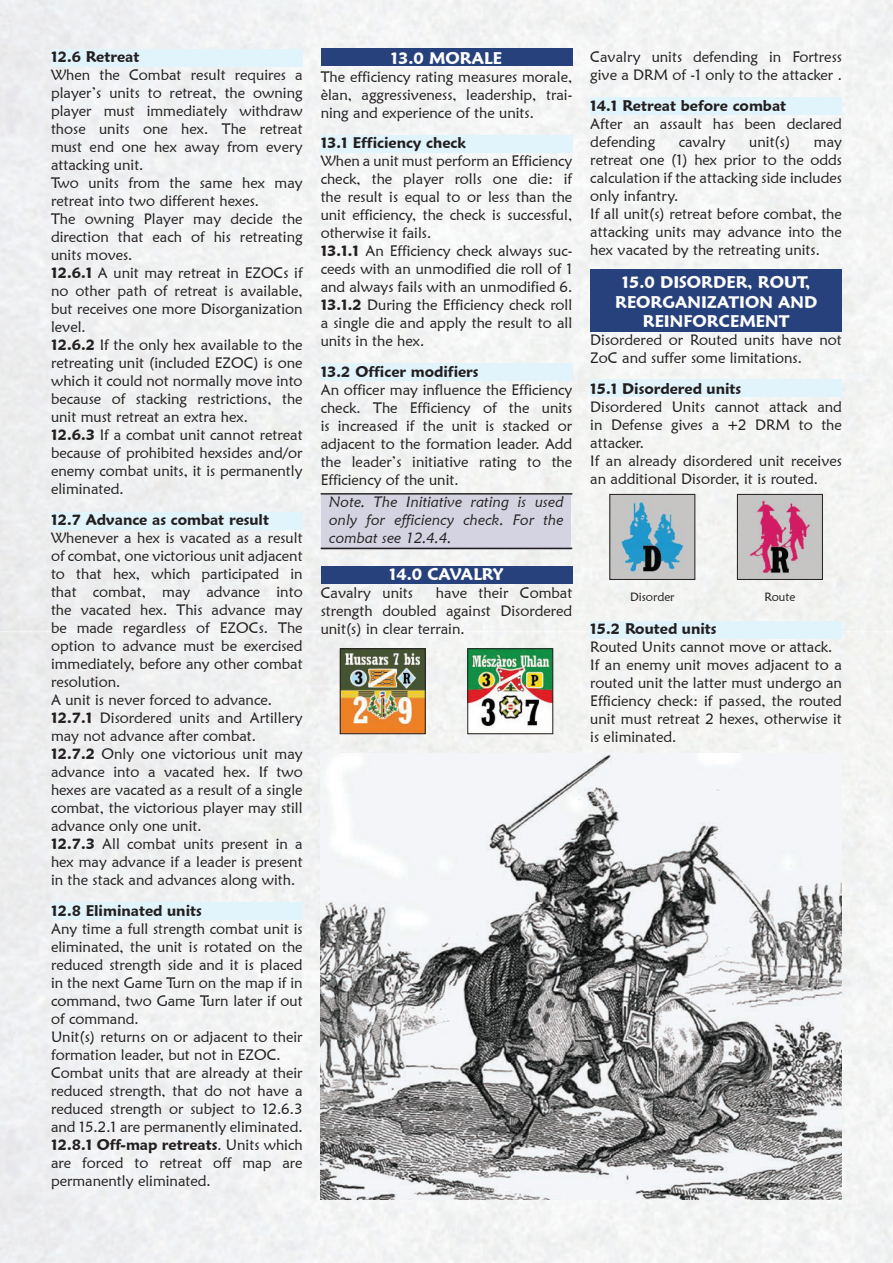
<style>
.page{position:relative;width:893px;height:1263px;background:#f1f3f2}
.page>*{position:absolute;margin:0;border:0;box-sizing:border-box;transform-origin:0 0}
.t1{font:600 16.5px/19.8px "Maiandra GD";color:#fff;text-align:center}
.t2{font:600 16.5px "Maiandra GD";letter-spacing:-.02em;color:#fff}
.t3{font:15px/18px "Maiandra GD";color:#231f20}
.t4{font:600 15px "Maiandra GD";color:#231f20}
.t5{font:italic 15px/18px "Maiandra GD";color:#231f20;text-align:justify}
.t6{font:12px "Maiandra GD";color:#231f20}
.s1{font-weight:600}
</style>
<div class="page">
<div style="left:590px;top:98px;width:252px;height:17px;background:#e1f4fc"></div>
<div style="left:51px;top:512px;width:252px;height:17px;background:#e1f4fc"></div>
<div style="left:590px;top:621px;width:252px;height:17px;background:#e1f4fc"></div>
<div style="left:590px;top:379px;width:252px;height:17px;background:#e1f4fc"></div>
<div style="left:590px;top:269px;width:252px;height:63px;background:#27417c"></div>
<div style="left:321px;top:567px;width:251px;height:17px;background:#27417c"></div>
<div style="left:322px;top:495px;width:249px;height:55px;background:#d4d3e1"></div>
<div style="left:321px;top:364px;width:251px;height:17px;background:#e1f4fc"></div>
<div style="left:321px;top:135px;width:251px;height:17px;background:#e1f4fc"></div>
<div style="left:321px;top:48px;width:251px;height:17px;background:#27417c"></div>
<div style="left:51px;top:902px;width:252px;height:17px;background:#e1f4fc"></div>
<div style="left:51px;top:50px;width:252px;height:17px;background:#e1f4fc"></div>
<hr style="left:321px;top:493px;width:251px;height:2px;background:#231f20">
<hr style="left:321px;top:548px;width:251px;height:1px;background:#231f20">
<img style="left:342px;top:650px;width:82px;height:82px">
<div style="left:340px;top:648px;width:86px;height:86px;border:1px solid #231f20"></div>
<img style="left:469px;top:650px;width:82px;height:82px">
<div style="left:467px;top:648px;width:86px;height:86px;border:1px solid #231f20"></div>
<img style="left:611px;top:496px;width:82px;height:82px">
<div style="left:609px;top:494px;width:86px;height:86px;border:1px solid #231f20"></div>
<img style="left:739px;top:496px;width:82px;height:82px">
<div style="left:737px;top:494px;width:86px;height:86px;border:1px solid #231f20"></div>
<img style="left:321px;top:753px;width:521px;height:446px">
<p class="t4" style="left:51px;top:48px;width:90px">12.6 Retreat</p>
<p class="t3" style="left:51px;top:66px;width:253px">When the Combat result requires a player’s units to retreat, the owning player must immediately withdraw those units one hex. The retreat must end one hex away from every attacking unit.<br>Two units from the same hex may retreat into two different hexes.<br>The owning Player may decide the direction that each of his retreating units moves.<br><span class="s1">12.6.1</span> A unit may retreat in EZOCs if no other path of retreat is available, but receives one more Disorganization level.<br><span class="s1">12.6.2</span> If the only hex available to the retreating unit (included EZOC) is one which it could not normally move into because of stacking restrictions, the unit must retreat an extra hex.<br><span class="s1">12.6.3</span> If a combat unit cannot retreat because of prohibited hexsides and/or enemy combat units, it is permanently eliminated.</p>
<p class="t4" style="left:51px;top:511px;width:220px">12.7 Advance as combat result</p>
<p class="t3" style="left:51px;top:529px;width:253px">Whenever a hex is vacated as a result of combat, one victorious unit adjacent to that hex, which participated in that combat, may advance into the vacated hex. This advance may be made regardless of EZOCs. The option to advance must be exercised immediately, before any other combat resolution.<br>A unit is never forced to advance.<br><span class="s1">12.7.1</span> Disordered units and Artillery may not advance after combat.<br><span class="s1">12.7.2</span> Only one victorious unit may advance into a vacated hex. If two hexes are vacated as a result of a single combat, the victorious player may still advance only one unit.<br><span class="s1">12.7.3</span> All combat units present in a hex may advance if a leader is present in the stack and advances along with.</p>
<p class="t4" style="left:51px;top:901px;width:152px">12.8 Eliminated units</p>
<p class="t3" style="left:51px;top:919px;width:253px">Any time a full strength combat unit is eliminated, the unit is rotated on the reduced strength side and it is placed in the next Game Turn on the map if in command, two Game Turn later if out of command.<br>Unit(s) returns on or adjacent to their formation leader, but not in EZOC.<br>Combat units that are already at their reduced strength, that do not have a reduced strength or subject to 12.6.3 and 15.2.1 are permanently eliminated.<br><span class="s1">12.8.1 Off-map retreats</span>. Units which are forced to retreat off map are permanently eliminated.</p>
<p class="t1" style="left:391px;top:48px;width:113px">13.0 MORALE</p>
<p class="t3" style="left:321px;top:67px;width:253px;text-align:justify">The efficiency rating measures morale, èlan, aggressiveness, leadership, trai&shy;ning and experience of the units.</p>
<p class="t4" style="left:321px;top:134px;width:147px">13.1 Efficiency check</p>
<p class="t3" style="left:321px;top:152px;width:253px">When a unit must perform an Efficiency check, the player rolls one die: if the result is equal to or less than the unit efficiency, the check is successful, otherwise it fails.<br><span class="s1">13.1.1</span> An Efficiency check always suc&shy;ceeds with an unmodified die roll of 1 and always fails with an unmodified 6.<br><span class="s1">13.1.2</span> During the Efficiency check roll a single die and apply the result to all units in the hex.</p>
<p class="t4" style="left:321px;top:363px;width:159px">13.2 Officer modifiers</p>
<p class="t3" style="left:321px;top:381px;width:253px;text-align:justify">An officer may influence the Efficiency check. The Efficiency of the units is increased if the unit is stacked or adjacent to the formation leader. Add the leader’s initiative rating to the Efficiency of the unit.</p>
<p class="t5" style="left:329px;top:493px;width:236px">Note. The Initiative rating is used only for efficiency check. For the combat see 12.4.4.</p>
<p class="t2" style="left:389px;top:564px;width:116px">14.0 CAVALRY</p>
<p class="t3" style="left:321px;top:584px;width:94px">Cavalry units</p>
<p class="t3" style="left:321px;top:584px;width:253px;text-align:justify;text-indent:115px">have their Combat strength doubled against Disordered unit(s) in clear terrain.</p>
<p class="t3" style="left:590px;top:48px;width:253px">Cavalry units defending in Fortress give a DRM of -1 only to the attacker .</p>
<p class="t4" style="left:590px;top:97px;width:197px">14.1 Retreat before combat</p>
<p class="t3" style="left:590px;top:115px;width:253px">After an assault has been declared defending</p>
<p class="t3" style="left:679px;top:133px;width:48px">cavalry</p>
<p class="t3" style="left:749px;top:133px;width:43px">unit(s)</p>
<p class="t3" style="left:590px;top:133px;width:253px;text-indent:224px">may retreat one (1) hex prior to the odds calculation if the attacking side includes only infantry.<br>If all unit(s) retreat before combat, the attacking units may advance into the hex vacated by the retreating units.</p>
<p class="t1" style="left:615px;top:272px;width:204px">15.0 DISORDER, ROUT,<br>REORGANIZATION AND<br>REINFORCEMENT</p>
<p class="t3" style="left:590px;top:331px;width:253px">Disordered or Routed units have not<br>ZoC and suffer some limitations.</p>
<p class="t4" style="left:590px;top:380px;width:153px">15.1 Disordered units</p>
<p class="t3" style="left:590px;top:398px;width:253px">Disordered Units cannot attack and in Defense gives a +2 DRM to the attacker.<br>If an already disordered unit receives an additional Disorder, it is routed.</p>
<p class="t6" style="left:630px;top:589px;width:46px">Disorder</p>
<p class="t6" style="left:764px;top:589px;width:32px">Route</p>
<p class="t4" style="left:590px;top:619px;width:128px">15.2 Routed units</p>
<p class="t3" style="left:590px;top:637px;width:253px">Routed Units cannot move or attack.<br>If an enemy unit moves adjacent to a routed unit the latter must undergo an Efficiency check: if passed, the routed unit must retreat 2 hexes, otherwise it is eliminated.</p>
</div>
